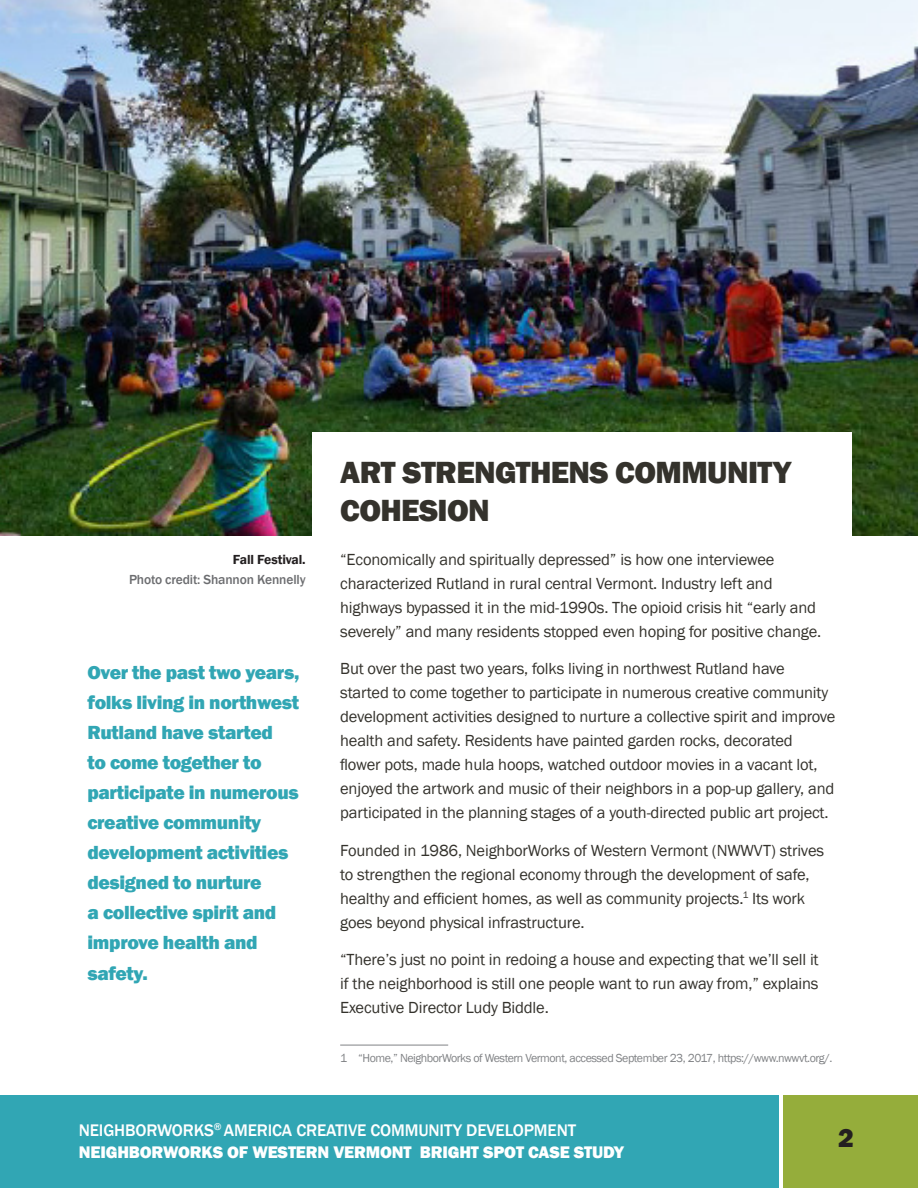
<style>
.page{position:relative;width:918px;height:1188px;background:#fff}
.page>*{position:absolute;margin:0;border:0;box-sizing:border-box;transform-origin:0 0}
.Heading{font:800 31.5px/37.5px "Franklin Gothic";letter-spacing:-.02em;color:#34322c}
.t1{font:800 27px "Franklin Gothic";color:#231f20}
.t2{font:800 19.5px/30.2px "Franklin Gothic";letter-spacing:-.02em;color:#31a6b4}
.t3{font:500 17.25px/22.5px "Franklin Gothic";letter-spacing:-.01em;color:#fff}
.Heading-2{font:16.5px/24px "Franklin Gothic";letter-spacing:-.01em;color:#34322c}
.t4{font:500 13.5px "Franklin Gothic";letter-spacing:-.01em;color:#6c6d70}
.t5{font:600 13.5px "Franklin Gothic";letter-spacing:-.01em;color:#231f20}
.t6{font:12px "Franklin Gothic";letter-spacing:-.04em;color:#808285}
.s1{font-weight:800}
</style>
<div class="page">
<div style="left:0;top:1095px;width:779px;height:93px;background:#31a6b4"></div>
<div style="left:783px;top:1095px;width:135px;height:93px;background:#95ad3b"></div>
<img style="left:0;top:0;width:918px;height:535px">
<div style="left:312px;top:432px;width:540px;height:650px;background:#fff"></div>
<hr style="left:340px;top:1045px;width:108px;height:1px;background:#808285">
<p class="t5" style="left:233px;top:552px;width:74px">Fall Festival.</p>
<p class="t4" style="left:129px;top:571px;width:178px">Photo credit: Shannon Kennelly</p>
<p class="t2" style="left:87px;top:657px;width:213px">Over the past two years, folks living in northwest<br>Rutland have started<br>to come together to participate in numerous creative community development activities designed to nurture<br>a collective spirit and improve health and safety.</p>
<p class="Heading" style="left:340px;top:454px;width:453px">ART STRENGTHENS COMMUNITY<br>COHESION</p>
<p class="Heading-2" style="left:340px;top:548px;width:483px">“Economically and spiritually depressed” is how one interviewee characterized Rutland in rural central Vermont. Industry left and highways bypassed it in the mid-1990s. The opioid crisis hit “early and severely” and many residents stopped even hoping for positive change.</p>
<p class="Heading-2" style="left:340px;top:657px;width:497px">But over the past two years, folks living in northwest Rutland have started to come together to participate in numerous creative community development activities designed to nurture a collective spirit and improve health and safety. Residents have painted garden rocks, decorated flower pots, made hula hoops, watched outdoor movies in a vacant lot, enjoyed the artwork and music of their neighbors in a pop-up gallery, and participated in the planning stages of a youth-directed public art project.</p>
<p class="Heading-2" style="left:340px;top:839px;width:485px">Founded in 1986, NeighborWorks of Western Vermont (NWWVT) strives to strengthen the regional economy through the development of safe, healthy and efficient homes, as well as community projects.<sup>1</sup> Its work goes beyond physical infrastructure.</p>
<p class="Heading-2" style="left:340px;top:948px;width:480px;text-align:justify">“There’s just no point in redoing a house and expecting that we’ll sell it if the neighborhood is still one people want to run away from,” explains Executive Director Ludy Biddle.</p>
<p class="t6" style="left:340px;top:1050px;width:494px">1 “Home,” NeighborWorks of Western Vermont, accessed September 23, 2017, https://www.nwwvt.org/.</p>
<p class="t3" style="left:79px;top:1119px;width:547px">NEIGHBORWORKS<sup>®</sup> AMERICA CREATIVE COMMUNITY DEVELOPMENT<br><span class="s1">NEIGHBORWORKS OF WESTERN VERMONT BRIGHT SPOT CASE STUDY</span></p>
<h2 class="t1" style="left:838px;top:1121px;width:17px">2</h2>
</div>
